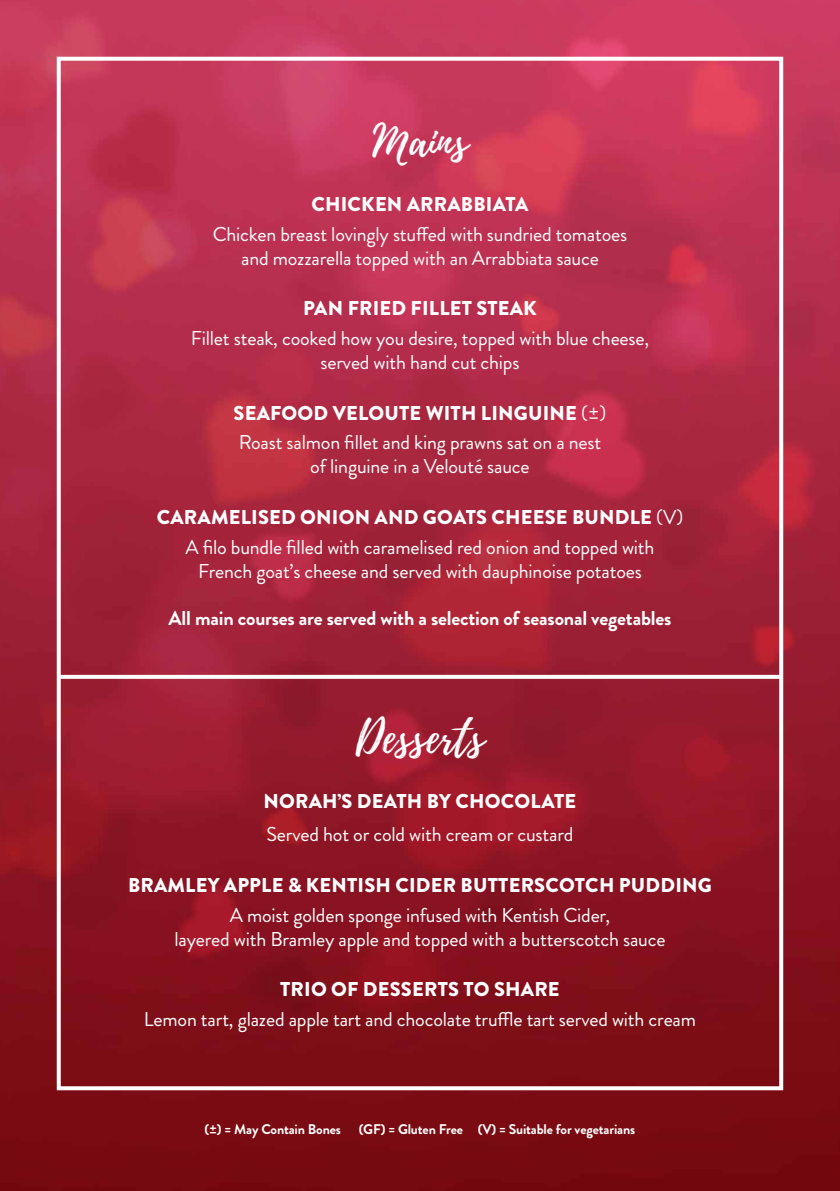
<style>
.page{position:relative;width:840px;height:1191px;background:#fff}
.page>*{position:absolute;margin:0;border:0;box-sizing:border-box;transform-origin:0 0}
.t1{font:44px "Playlist Script";letter-spacing:.01em;color:#fff}
.t2{font:20px/24px "Brandon Grotesque";letter-spacing:-.01em;color:#fff;text-align:center}
.t3{font:900 20px "Brandon Grotesque";letter-spacing:.01em;color:#fff}
.t4{font:700 20px "Brandon Grotesque";letter-spacing:-.01em;color:#fff}
.t5{font:700 14px "Brandon Grotesque";letter-spacing:-.01em;color:#fff}
.s1{font-weight:900}
</style>
<div class="page">
<img style="left:0;top:0;width:839px;height:1191px">
<div style="left:57px;top:57px;width:725px;height:1033px;border:4px solid #fff"></div>
<svg style="left:59px;top:675px;width:721px;height:4px"></svg>
<h1 class="t1" style="left:372px;top:110px;width:97px">Mains</h1>
<p class="t3" style="left:311px;top:190px;width:218px">CHICKEN ARRABBIATA</p>
<p class="t2" style="left:213px;top:222px;width:416px">Chicken breast lovingly stuffed with sundried tomatoes and mozzarella topped with an Arrabbiata sauce</p>
<p class="t3" style="left:303px;top:294px;width:235px">PAN FRIED FILLET STEAK</p>
<p class="t2" style="left:191px;top:326px;width:459px">Fillet steak, cooked how you desire, topped with blue cheese, served with hand cut chips</p>
<p class="t2" style="left:233px;top:398px;width:374px;line-height:29.6px;text-align:left"><span class="s1">SEAFOOD VELOUTE WITH LINGUINE</span> (±)<br>Roast salmon fillet and king prawns sat on a nest</p>
<p class="t2" style="left:310px;top:455px;width:221px">of linguine in a Velouté sauce</p>
<p class="t2" style="left:157px;top:503px;width:527px;line-height:29.6px"><span class="s1">CARAMELISED ONION AND GOATS CHEESE BUNDLE</span> (V)<br>A filo bundle filled with caramelised red onion and topped with</p>
<p class="t2" style="left:198px;top:559px;width:445px">French goat’s cheese and served with dauphinoise potatoes</p>
<p class="t4" style="left:168px;top:603px;width:504px">All main courses are served with a selection of seasonal vegetables</p>
<h1 class="t1" style="left:355px;top:706px;width:130px">Desserts</h1>
<p class="t3" style="left:263px;top:786px;width:314px">NORAH’S DEATH BY CHOCOLATE</p>
<p class="t2" style="left:266px;top:822px;width:308px">Served hot or cold with cream or custard</p>
<p class="t3" style="left:128px;top:871px;width:585px">BRAMLEY APPLE &amp; KENTISH CIDER BUTTERSCOTCH PUDDING</p>
<p class="t2" style="left:174px;top:903px;width:492px">A moist golden sponge infused with Kentish Cider,<br>layered with Bramley apple and topped with a butterscotch sauce</p>
<p class="t3" style="left:280px;top:975px;width:281px">TRIO OF DESSERTS TO SHARE</p>
<p class="t2" style="left:144px;top:1007px;width:553px">Lemon tart, glazed apple tart and chocolate truffle tart served with cream</p>
<p class="t5" style="left:204px;top:1119px;width:138px">(±) = May Contain Bones</p>
<p class="t5" style="left:358px;top:1119px;width:278px">(GF) = Gluten Free (V) = Suitable for vegetarians</p>
</div>
